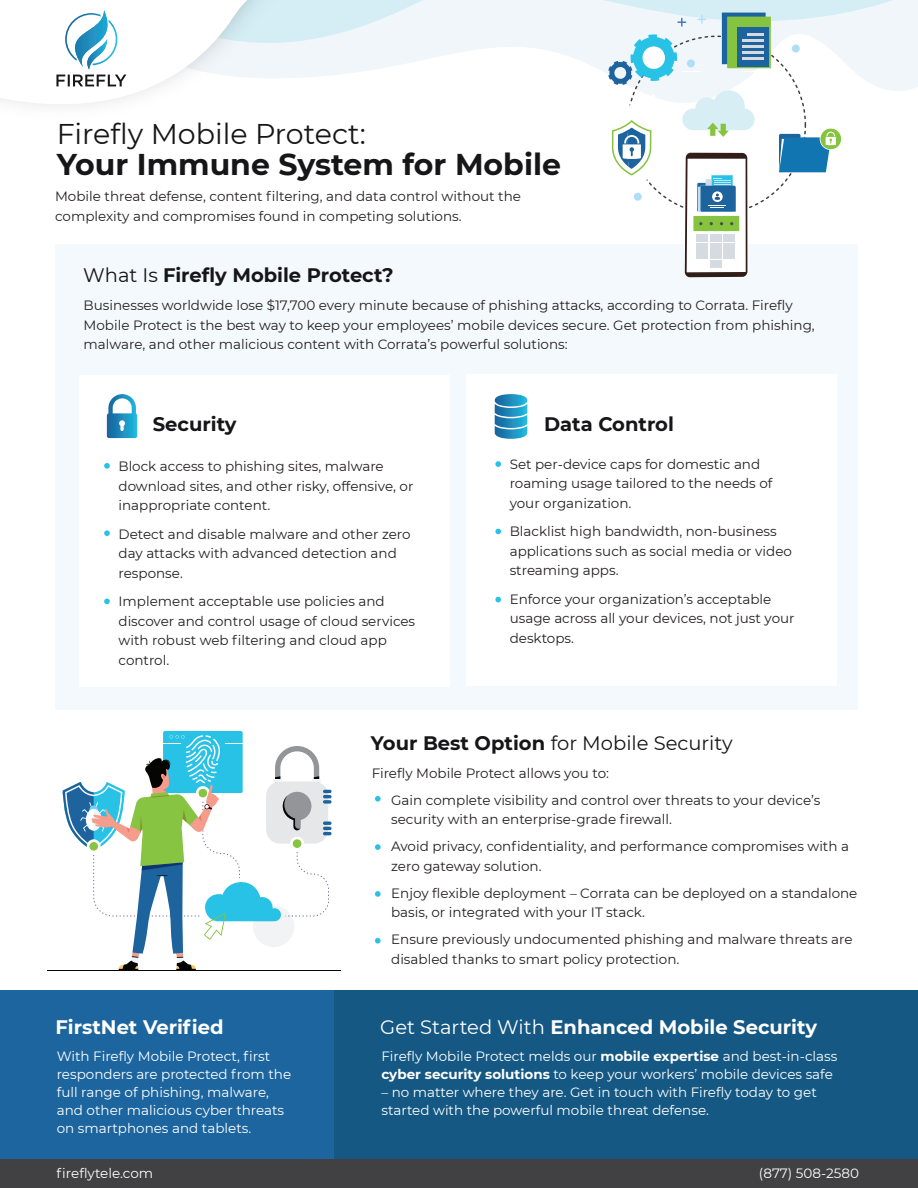
<style>
.page{position:relative;width:918px;height:1188px;background:#fff}
.page>*{position:absolute;margin:0;border:0;box-sizing:border-box;transform-origin:0 0}
.t1{font:700 30px "Montserrat";color:#161517}
.t2{font:28.5px "Montserrat";color:#161517}
.t3{font:700 19.5px "Montserrat";color:#fff}
.t4{font:700 19.5px "Montserrat";color:#161517}
.t5{font:19.5px "Montserrat";color:#161517}
.t6{font:13.5px/19.5px "Montserrat";color:#231f20}
.t7{font:13.5px/18px "Montserrat";color:#fff}
.s1{font-weight:400}
.s2{font-weight:700}
</style>
<div class="page">
<div style="left:0;top:991px;width:918px;height:197px;background:#1c659e"></div>
<div style="left:334px;top:991px;width:584px;height:197px;background:#145883"></div>
<div style="left:56px;top:244px;width:802px;height:465px;background:#f3f9fd"></div>
<div style="left:467px;top:375px;width:370px;height:311px;background:#fff"></div>
<div style="left:79px;top:375px;width:370px;height:312px;background:#fff"></div>
<svg style="left:462px;top:0;width:456px;height:91px;fill:#f1f6fb"></svg>
<svg style="left:0;top:0;width:451px;height:114px"></svg>
<svg style="left:56px;top:10px;width:70px;height:76px"></svg>
<svg style="left:107px;top:394px;width:30px;height:44px"></svg>
<div style="left:0;top:1159px;width:918px;height:29px;background:#414042"></div>
<svg style="left:587px;top:0;width:255px;height:278px"></svg>
<div style="left:723px;top:235px;width:12px;height:7px;background:#d5dbe1"></div>
<div style="left:710px;top:235px;width:12px;height:7px;background:#d5dbe1"></div>
<div style="left:696px;top:235px;width:12px;height:7px;background:#d5dbe1"></div>
<div style="left:723px;top:243px;width:12px;height:7px;background:#d5dbe1"></div>
<div style="left:710px;top:243px;width:12px;height:7px;background:#d5dbe1"></div>
<div style="left:696px;top:243px;width:12px;height:7px;background:#d5dbe1"></div>
<div style="left:723px;top:252px;width:12px;height:7px;background:#d5dbe1"></div>
<div style="left:710px;top:252px;width:12px;height:7px;background:#d5dbe1"></div>
<div style="left:710px;top:260px;width:12px;height:7px;background:#d5dbe1"></div>
<div style="left:696px;top:252px;width:12px;height:7px;background:#d5dbe1"></div>
<svg style="left:104px;top:463px;width:6px;height:6px"></svg>
<svg style="left:104px;top:530px;width:6px;height:6px"></svg>
<svg style="left:104px;top:599px;width:6px;height:5px"></svg>
<svg style="left:495px;top:461px;width:6px;height:6px"></svg>
<svg style="left:495px;top:529px;width:6px;height:5px"></svg>
<svg style="left:495px;top:597px;width:6px;height:5px"></svg>
<svg style="left:495px;top:394px;width:32px;height:45px"></svg>
<svg style="left:375px;top:796px;width:6px;height:6px"></svg>
<svg style="left:375px;top:844px;width:6px;height:6px"></svg>
<svg style="left:375px;top:891px;width:6px;height:6px"></svg>
<svg style="left:375px;top:938px;width:6px;height:6px"></svg>
<hr style="left:48px;top:970px;width:293px;height:1px;background:#050504">
<svg style="left:63px;top:731px;width:269px;height:239px"></svg>
<h2 class="t2" style="left:57px;top:114px;width:311px">Firefly Mobile Protect:</h2>
<h1 class="t1" style="left:57px;top:143px;width:506px">Your Immune System for Mobile</h1>
<p class="t6" style="left:55px;top:186px;width:468px">Mobile threat defense, content filtering, and data control without the complexity and compromises found in competing solutions.</p>
<h3 class="t4" style="left:83px;top:261px;width:312px"><span class="s1">What Is</span> Firefly Mobile Protect?</h3>
<p class="t6" style="left:84px;top:295px;width:733px">Businesses worldwide lose $17,700 every minute because of phishing attacks, according to Corrata. Firefly<br>Mobile Protect is the best way to keep your employees’ mobile devices secure. Get protection from phishing, malware, and other malicious content with Corrata’s powerful solutions:</p>
<h3 class="t4" style="left:153px;top:410px;width:85px">Security</h3>
<p class="t6" style="left:119px;top:456px;width:296px">Block access to phishing sites, malware download sites, and other risky, offensive, or inappropriate content.</p>
<p class="t6" style="left:119px;top:524px;width:294px">Detect and disable malware and other zero day attacks with advanced detection and response.</p>
<p class="t6" style="left:119px;top:591px;width:298px">Implement acceptable use policies and discover and control usage of cloud services with robust web filtering and cloud app control.</p>
<h3 class="t4" style="left:544px;top:410px;width:131px">Data Control</h3>
<p class="t6" style="left:510px;top:454px;width:264px">Set per-device caps for domestic and roaming usage tailored to the needs of your organization.</p>
<p class="t6" style="left:510px;top:521px;width:284px">Blacklist high bandwidth, non-business applications such as social media or video streaming apps.</p>
<p class="t6" style="left:510px;top:589px;width:286px">Enforce your organization’s acceptable usage across all your devices, not just your desktops.</p>
<h3 class="t3" style="left:56px;top:1013px;width:170px">FirstNet Verified</h3>
<p class="t7" style="left:57px;top:1047px;width:236px">With Firefly Mobile Protect, first responders are protected from the full range of phishing, malware, and other malicious cyber threats on smartphones and tablets.</p>
<h3 class="t5" style="left:371px;top:729px;width:363px"><span class="s2">Your Best Option</span> for Mobile Security</h3>
<p class="t6" style="left:391px;top:759px;width:431px;line-height:27px;text-indent:-19px">Firefly Mobile Protect allows you to:<br>Gain complete visibility and control over threats to your device’s</p>
<p class="t6" style="left:391px;top:806px;width:459px;line-height:27px">security with an enterprise-grade firewall.<br>Avoid privacy, confidentiality, and performance compromises with a</p>
<p class="t6" style="left:391px;top:852px;width:468px;line-height:27px">zero gateway solution.<br>Enjoy flexible deployment – Corrata can be deployed on a standalone</p>
<p class="t6" style="left:391px;top:899px;width:463px;line-height:27px">basis, or integrated with your IT stack.<br>Ensure previously undocumented phishing and malware threats are</p>
<p class="t6" style="left:391px;top:949px;width:290px">disabled thanks to smart policy protection.</p>
<h3 class="t3" style="left:380px;top:1013px;width:438px"><span class="s1">Get Started With</span> Enhanced Mobile Security</h3>
<p class="t7" style="left:381px;top:1047px;width:457px">Firefly Mobile Protect melds our <span class="s2">mobile expertise</span> and best-in-class <span class="s2">cyber security solutions</span> to keep your workers’ mobile devices safe</p>
<p class="t7" style="left:381px;top:1083px;width:437px">– no matter where they are. Get in touch with Firefly today to get started with the powerful mobile threat defense.</p>
<p class="t7" style="left:57px;top:1163px;width:98px">fireflytele.com</p>
<p class="t7" style="left:759px;top:1163px;width:101px">(877) 508-2580</p>
</div>
